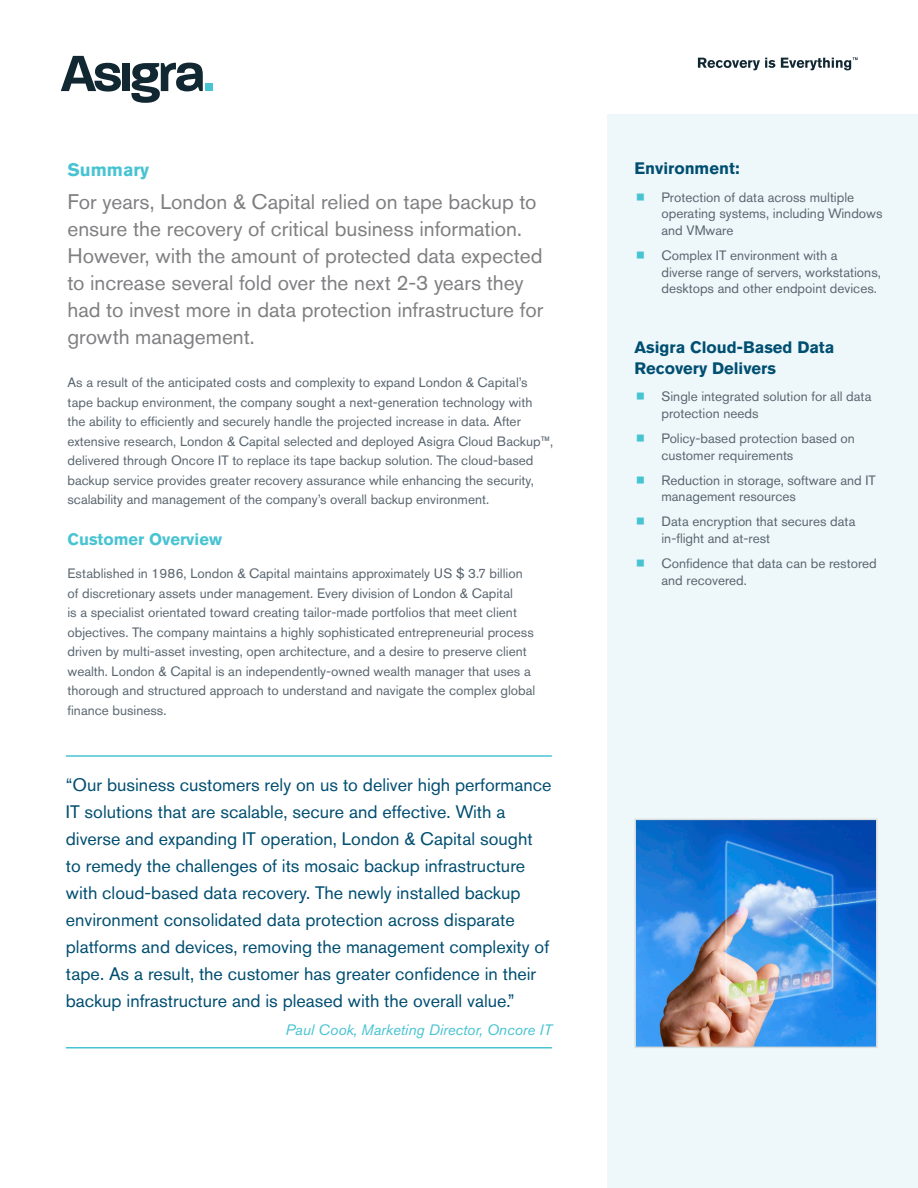
<style>
.page{position:relative;width:918px;height:1188px;background:#fff}
.page>*{position:absolute;margin:0;border:0;box-sizing:border-box;transform-origin:0 0}
.intro_text{font:21px/27px "Akzidenz Grotesk Std";color:#808083}
.Info_text{font:18px/27px "Akzidenz Grotesk Std";color:#004e71}
.heading{font:700 18px "Akzidenz Grotesk Std";color:#47c3d2}
.heading-2{font:700 16.5px/21px "Akzidenz Grotesk Std";color:#004e71}
.heading-3{font:700 16.5px "Akzidenz Grotesk Std";color:#47c3d2}
.t1{font:italic 15px "Akzidenz Grotesk Std";color:#47c3d2}
.text{font:13.5px/19.5px "Akzidenz Grotesk Std";color:#5a6670}
</style>
<div class="page">
<div style="left:123px;top:63px;width:7px;height:28px;background:#112731"></div>
<div style="left:205px;top:83px;width:7px;height:8px;background:#47c3d2"></div>
<svg style="left:61px;top:56px;width:60px;height:36px"></svg>
<svg style="left:131px;top:63px;width:72px;height:40px"></svg>
<svg style="left:698px;top:58px;width:77px;height:12px"></svg>
<svg style="left:781px;top:57px;width:77px;height:13px"></svg>
<div style="left:608px;top:114px;width:310px;height:1074px;background:#eef8fa"></div>
<hr style="left:66px;top:755px;width:486px;height:2px;background:#47c3d2">
<hr style="left:66px;top:1047px;width:486px;height:1px;background:#47c3d2">
<img style="left:637px;top:822px;width:238px;height:223px">
<div style="left:634px;top:819px;width:244px;height:229px;border:2px solid #d8dcdb"></div>
<p class="heading" style="left:68px;top:159px;width:83px">Summary</p>
<p class="intro_text" style="left:68px;top:188px;width:477px">For years, London &amp; Capital relied on tape backup to ensure the recovery of critical business information.<br>However, with the amount of protected data expected to increase several fold over the next 2-3 years they had to invest more in data protection infrastructure for growth management.</p>
<p class="text" style="left:68px;top:372px;width:487px">As a result of the anticipated costs and complexity to expand London &amp; Capital’s tape backup environment, the company sought a next-generation technology with the ability to efficiently and securely handle the projected increase in data. After extensive research, London &amp; Capital selected and deployed Asigra Cloud Backup™, delivered through Oncore IT to replace its tape backup solution. The cloud-based backup service provides greater recovery assurance while enhancing the security, scalability and management of the company’s overall backup environment.</p>
<p class="heading-3" style="left:68px;top:530px;width:156px">Customer Overview</p>
<p class="text" style="left:68px;top:564px;width:469px">Established in 1986, London &amp; Capital maintains approximately US $ 3.7 billion of discretionary assets under management. Every division of London &amp; Capital<br>is a specialist orientated toward creating tailor-made portfolios that meet client objectives. The company maintains a highly sophisticated entrepreneurial process driven by multi-asset investing, open architecture, and a desire to preserve client wealth. London &amp; Capital is an independently-owned wealth manager that uses a thorough and structured approach to understand and navigate the complex global finance business.</p>
<p class="Info_text" style="left:66px;top:771px;width:487px">“Our business customers rely on us to deliver high performance IT solutions that are scalable, secure and effective. With a diverse and expanding IT operation, London &amp; Capital sought to remedy the challenges of its mosaic backup infrastructure with cloud-based data recovery. The newly installed backup environment consolidated data protection across disparate platforms and devices, removing the management complexity of tape. As a result, the customer has greater confidence in their backup infrastructure and is pleased with the overall value.”</p>
<p class="t1" style="left:286px;top:1021px;width:268px">Paul Cook, Marketing Director, Oncore IT</p>
<p class="heading-2" style="left:634px;top:158px;width:107px">Environment:</p>
<p class="text" style="left:662px;top:189px;width:223px;line-height:16.5px">Protection of data across multiple operating systems, including Windows and VMware</p>
<p class="text" style="left:662px;top:247px;width:221px;line-height:16.5px">Complex IT environment with a diverse range of servers, workstations, desktops and other endpoint devices.</p>
<p class="heading-2" style="left:634px;top:337px;width:201px">Asigra Cloud-Based Data<br>Recovery Delivers</p>
<p class="text" style="left:662px;top:388px;width:212px;line-height:16.5px">Single integrated solution for all data protection needs</p>
<p class="text" style="left:662px;top:430px;width:195px;line-height:16.5px">Policy-based protection based on customer requirements</p>
<p class="text" style="left:662px;top:472px;width:216px;line-height:16.5px">Reduction in storage, software and IT management resources</p>
<p class="text" style="left:662px;top:513px;width:196px;line-height:16.5px">Data encryption that secures data in-flight and at-rest</p>
<p class="text" style="left:662px;top:555px;width:217px;line-height:16.5px">Confidence that data can be restored and recovered.</p>
</div>
